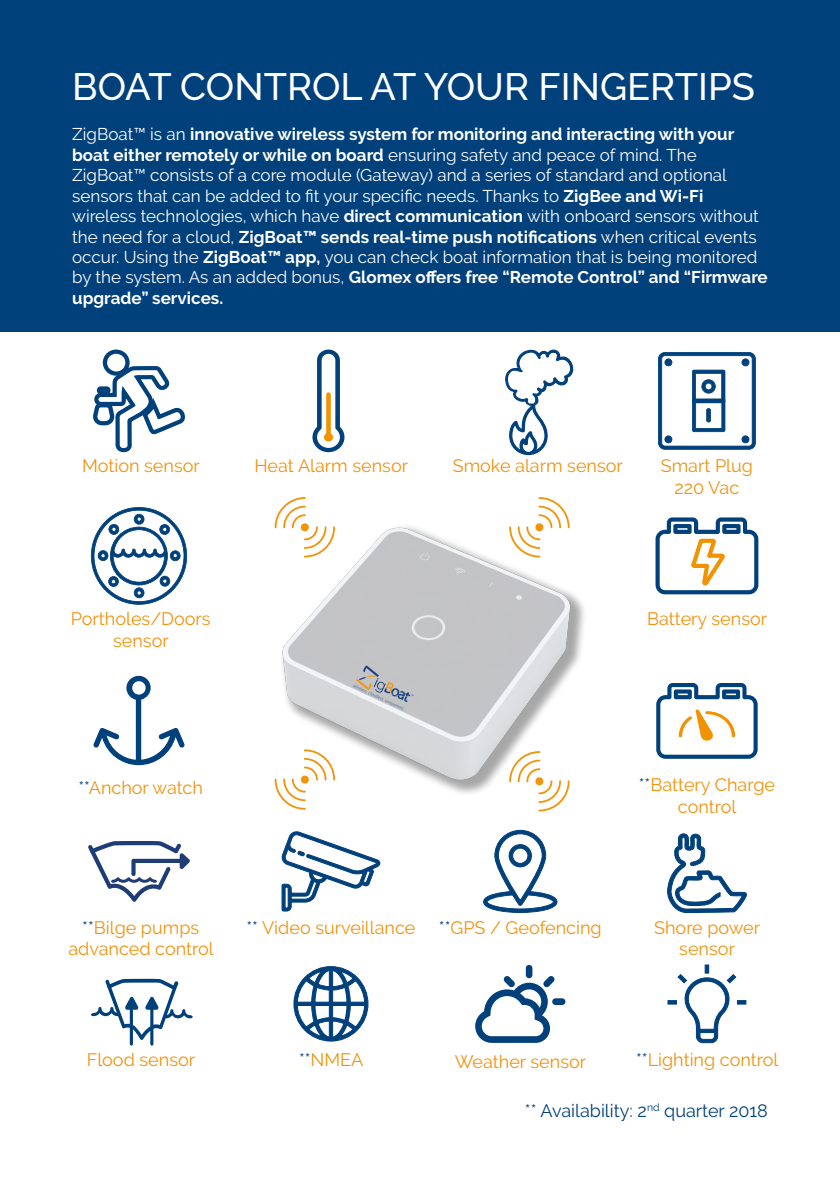
<style>
.page{position:relative;width:840px;height:1191px;background:#fff}
.page>*{position:absolute;margin:0;border:0;box-sizing:border-box;transform-origin:0 0}
.t1{font:500 38px "Raleway";color:#fff}
.t2{font:18px/21.6px "Raleway";color:#f1920d;text-align:center}
.t3{font:18px "Raleway";color:#00407b}
.t4{font:17px/20.4px "Raleway";color:#fff}
.s1{font-weight:700}
.s2{color:#00407b}
</style>
<div class="page">
<div style="left:0;top:0;width:839px;height:332px;background:#00407b"></div>
<img style="left:282px;top:526px;width:303px;height:268px">
<svg style="left:93px;top:349px;width:92px;height:104px"></svg>
<svg style="left:312px;top:349px;width:32px;height:103px"></svg>
<svg style="left:655px;top:517px;width:103px;height:77px"></svg>
<svg style="left:281px;top:831px;width:100px;height:81px"></svg>
<svg style="left:483px;top:829px;width:74px;height:84px"></svg>
<svg style="left:667px;top:964px;width:78px;height:79px"></svg>
<svg style="left:274px;top:497px;width:61px;height:60px"></svg>
<svg style="left:509px;top:751px;width:60px;height:60px"></svg>
<svg style="left:274px;top:749px;width:61px;height:60px"></svg>
<svg style="left:656px;top:683px;width:101px;height:76px"></svg>
<svg style="left:93px;top:676px;width:92px;height:89px"></svg>
<svg style="left:88px;top:841px;width:102px;height:60px"></svg>
<svg style="left:293px;top:966px;width:75px;height:75px"></svg>
<svg style="left:658px;top:352px;width:97px;height:98px"></svg>
<svg style="left:91px;top:507px;width:96px;height:98px"></svg>
<svg style="left:667px;top:833px;width:79px;height:79px"></svg>
<svg style="left:475px;top:965px;width:90px;height:77px"></svg>
<svg style="left:505px;top:349px;width:73px;height:208px"></svg>
<hr style="left:130px;top:1003px;width:3px;height:42px;background:#00407b;border-radius:2px">
<hr style="left:150px;top:1003px;width:3px;height:42px;background:#00407b;border-radius:2px">
<svg style="left:91px;top:978px;width:101px;height:62px"></svg>
<h1 class="t1" style="left:72px;top:64px;width:684px">BOAT CONTROL AT YOUR FINGERTIPS</h1>
<p class="t4" style="left:72px;top:124px;width:696px">ZigBoat™ is an <span class="s1">innovative wireless system for monitoring and interacting with your boat either remotely or while on board</span> ensuring safety and peace of mind. The ZigBoat™ consists of a core module (Gateway) and a series of standard and optional sensors that can be added to fit your specific needs. Thanks to <span class="s1">ZigBee and Wi-Fi </span>wireless technologies, which have <span class="s1">direct communication</span> with onboard sensors without the need for a cloud, <span class="s1">ZigBoat™ sends real-time push notifications</span> when critical events occur. Using the <span class="s1">ZigBoat™ app,</span> you can check boat information that is being monitored by the system. As an added bonus, <span class="s1">Glomex offers free “Remote Control” and “Firmware upgrade” services.</span></p>
<p class="t2" style="left:82px;top:455px;width:119px">Motion sensor</p>
<p class="t2" style="left:254px;top:455px;width:155px">Heat Alarm sensor</p>
<p class="t2" style="left:452px;top:455px;width:171px">Smoke alarm sensor</p>
<p class="t2" style="left:660px;top:455px;width:94px">Smart Plug<br>220 Vac</p>
<p class="t2" style="left:71px;top:608px;width:141px">Portholes/Doors sensor</p>
<p class="t2" style="left:646px;top:608px;width:121px">Battery sensor</p>
<p class="t2" style="left:78px;top:777px;width:126px"><span class="s2">**</span>Anchor watch</p>
<p class="t2" style="left:638px;top:774px;width:138px"><span class="s2">**</span>Battery Charge control</p>
<p class="t2" style="left:68px;top:916px;width:147px"><span class="s2">**</span>Bilge pumps advanced control</p>
<p class="t2" style="left:246px;top:916px;width:170px"><span class="s2">**</span> Video surveillance</p>
<p class="t2" style="left:438px;top:916px;width:164px"><span class="s2">**</span>GPS / Geofencing</p>
<p class="t2" style="left:653px;top:916px;width:107px">Shore power sensor</p>
<p class="t2" style="left:87px;top:1049px;width:110px">Flood sensor</p>
<p class="t2" style="left:299px;top:1049px;width:66px"><span class="s2">**</span>NMEA</p>
<p class="t2" style="left:454px;top:1050px;width:133px">Weather sensor</p>
<p class="t2" style="left:635px;top:1049px;width:144px"><span class="s2">**</span>Lighting control</p>
<p class="t3" style="left:524px;top:1100px;width:244px">** Availability: 2<sup>nd</sup> quarter 2018</p>
</div>
